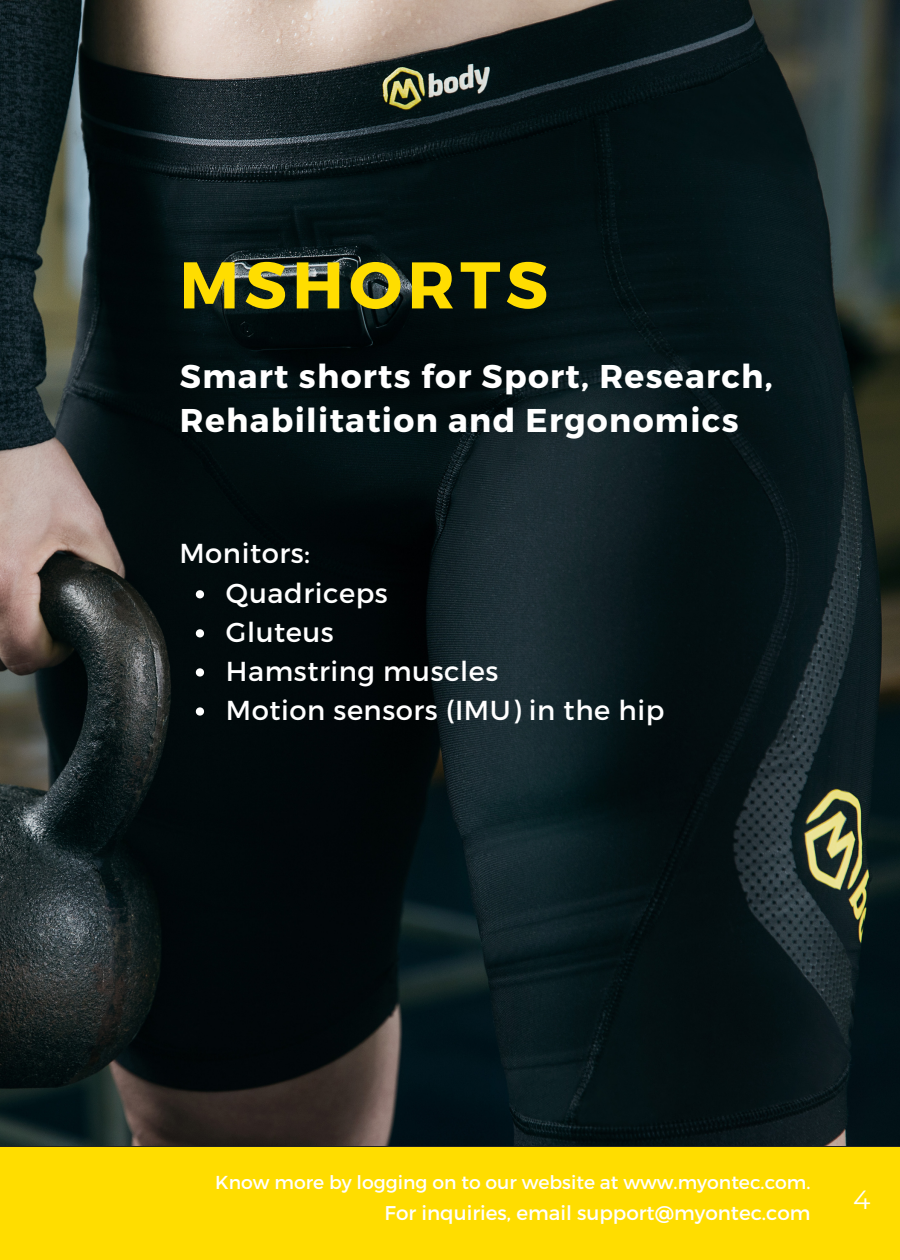
<style>
.page{position:relative;width:900px;height:1260px;background:#fff}
.page>*{position:absolute;margin:0;border:0;box-sizing:border-box;transform-origin:0 0}
.t1{font:700 65.75px "Montserrat";letter-spacing:.08em;color:#fd0}
.t2{font:700 33px/43.2px "Montserrat";letter-spacing:.04em;color:#fff}
.t3{font:27.5px/39px "Montserrat";letter-spacing:.02em;color:#fff}
.t4{font:26.25px "Montserrat";color:#fff}
.t5{font:19.75px "Montserrat";color:#fff}
.t6{font:18.75px "Montserrat";color:#fff}
</style>
<div class="page">
<div style="left:0;top:1147px;width:900px;height:113px;background:#fd0"></div>
<img style="left:0;top:0;width:900px;height:1146px">
<svg style="left:196px;top:590px;width:8px;height:8px"></svg>
<svg style="left:196px;top:629px;width:8px;height:8px"></svg>
<svg style="left:196px;top:668px;width:8px;height:9px"></svg>
<svg style="left:196px;top:707px;width:8px;height:9px"></svg>
<h1 class="t1" style="left:179px;top:242px;width:370px">MSHORTS</h1>
<p class="t2" style="left:180px;top:353px;width:594px">Smart shorts for Sport, Research,<br>Rehabilitation and Ergonomics</p>
<p class="t3" style="left:179px;top:533px;width:132px">Monitors:</p>
<p class="t3" style="left:226px;top:572px;width:440px">Quadriceps<br>Gluteus<br>Hamstring muscles<br>Motion sensors (IMU) in the hip</p>
<p class="t6" style="left:215px;top:1170px;width:597px">Know more by logging on to our website at www.myontec.com.</p>
<p class="t5" style="left:385px;top:1200px;width:427px">For inquiries, email support@myontec.com</p>
<p class="t4" style="left:853px;top:1184px;width:19px">4</p>
</div>
